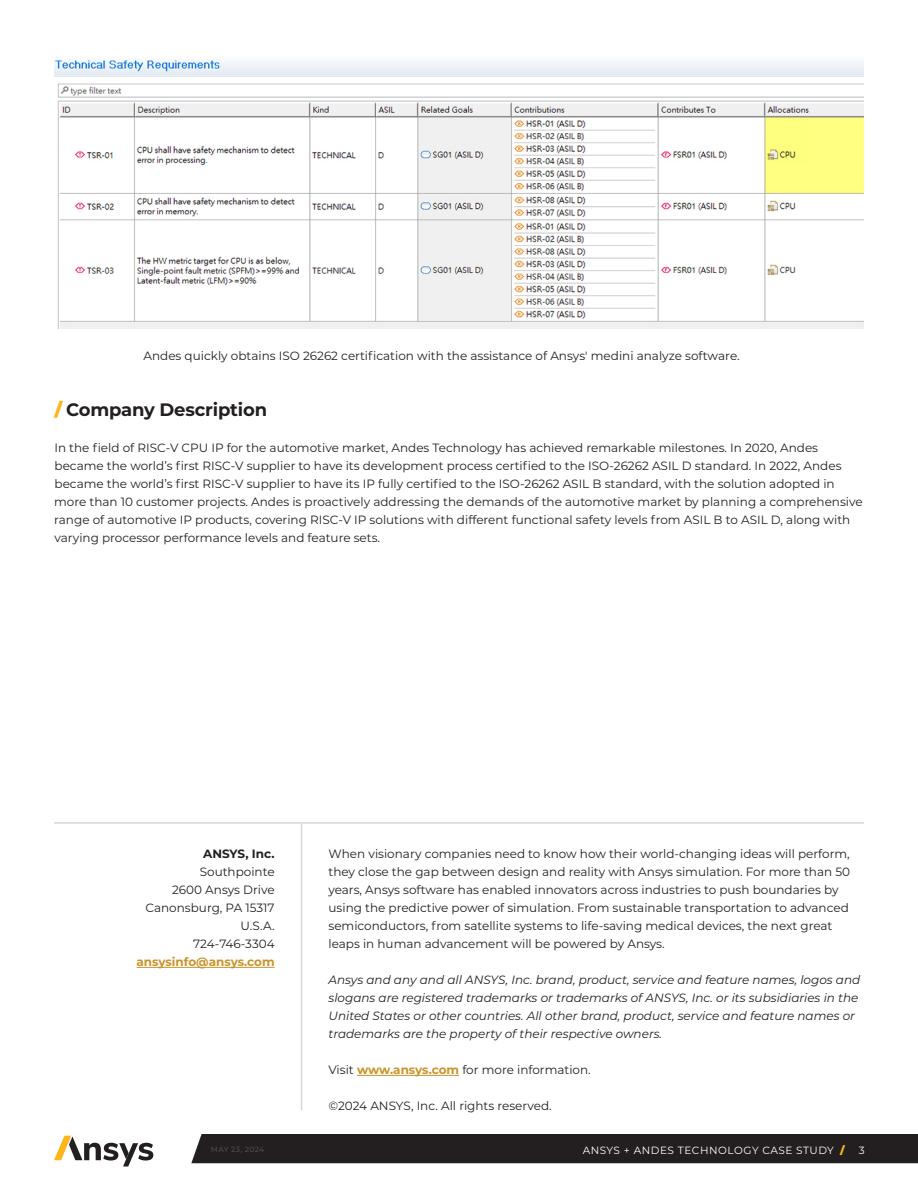
<style>
.page{position:relative;width:918px;height:1188px;background:#fff}
.page>*{position:absolute;margin:0;border:0;box-sizing:border-box;transform-origin:0 0}
.t1{font:700 18px "Montserrat";letter-spacing:-.01em;color:#231f20}
.t2{font:12px/18px "Montserrat";color:#231f20}
.t3{font:italic 12px/18px "Montserrat";color:#231f20}
.t4{font:700 12px "Montserrat";color:#c8942b}
.t5{font:700 12px "Montserrat";color:#231f20}
.t6{font:10.5px "Montserrat";letter-spacing:.05em;color:#fff}
.t7{font:7.5px "Montserrat";letter-spacing:.05em;color:#57585a}
.s1{font-weight:900;color:#fcb61c}
.s2{font-weight:700;color:#c8942b}
</style>
<div class="page">
<div style="left:191px;top:1134px;width:727px;height:29px;background:#231f20"></div>
<svg style="left:54px;top:1136px;width:99px;height:31px"></svg>
<hr style="left:137px;top:967px;width:138px;height:1px;background:#c8942b">
<hr style="left:357px;top:1075px;width:102px;height:1px;background:#c8942b">
<hr style="left:54px;top:822px;width:810px;height:2px;background:#d9d7d5">
<hr style="left:301px;top:824px;width:1px;height:286px;background:#d9d7d5">
<img style="left:54px;top:60px;width:810px;height:269px">
<p class="t2" style="left:143px;top:347px;width:598px">Andes quickly obtains ISO 26262 certification with the assistance of Ansys' medini analyze software.</p>
<h1 class="t1" style="left:54px;top:396px;width:214px"><span class="s1">/</span> Company Description</h1>
<p class="t2" style="left:54px;top:438px;width:810px">In the field of RISC-V CPU IP for the automotive market, Andes Technology has achieved remarkable milestones. In 2020, Andes became the world’s first RISC-V supplier to have its development process certified to the ISO-26262 ASIL D standard. In 2022, Andes became the world’s first RISC-V supplier to have its IP fully certified to the ISO-26262 ASIL B standard, with the solution adopted in more than 10 customer projects. Andes is proactively addressing the demands of the automotive market by planning a comprehensive range of automotive IP products, covering RISC-V IP solutions with different functional safety levels from ASIL B to ASIL D, along with varying processor performance levels and feature sets.</p>
<p class="t5" style="left:203px;top:845px;width:73px">ANSYS, Inc.</p>
<p class="t2" style="left:146px;top:862px;width:131px;text-align:right">Southpointe<br>2600 Ansys Drive<br>Canonsburg, PA 15317<br>U.S.A.<br>724-746-3304</p>
<p class="t4" style="left:137px;top:953px;width:140px">ansysinfo@ansys.com</p>
<p class="t2" style="left:328px;top:844px;width:523px">When visionary companies need to know how their world-changing ideas will perform, they close the gap between design and reality with Ansys simulation. For more than 50 years, Ansys software has enabled innovators across industries to push boundaries by using the predictive power of simulation. From sustainable transportation to advanced semiconductors, from satellite systems to life-saving medical devices, the next great leaps in human advancement will be powered by Ansys.</p>
<p class="t3" style="left:328px;top:970px;width:533px">Ansys and any and all ANSYS, Inc. brand, product, service and feature names, logos and slogans are registered trademarks or trademarks of ANSYS, Inc. or its subsidiaries in the United States or other countries. All other brand, product, service and feature names or trademarks are the property of their respective owners.</p>
<p class="t2" style="left:328px;top:1060px;width:264px">Visit <span class="s2">www.ansys.com</span> for more information.</p>
<p class="t2" style="left:328px;top:1096px;width:225px">©2024 ANSYS, Inc. All rights reserved.</p>
<p class="t7" style="left:211px;top:1144px;width:55px">May 23, 2024</p>
<p class="t6" style="left:583px;top:1143px;width:264px">ANSYS + ANDES TECHNOLOGY CASE STUDY <span class="s1">/</span></p>
<p class="t6" style="left:859px;top:1143px;width:7px">3</p>
</div>
